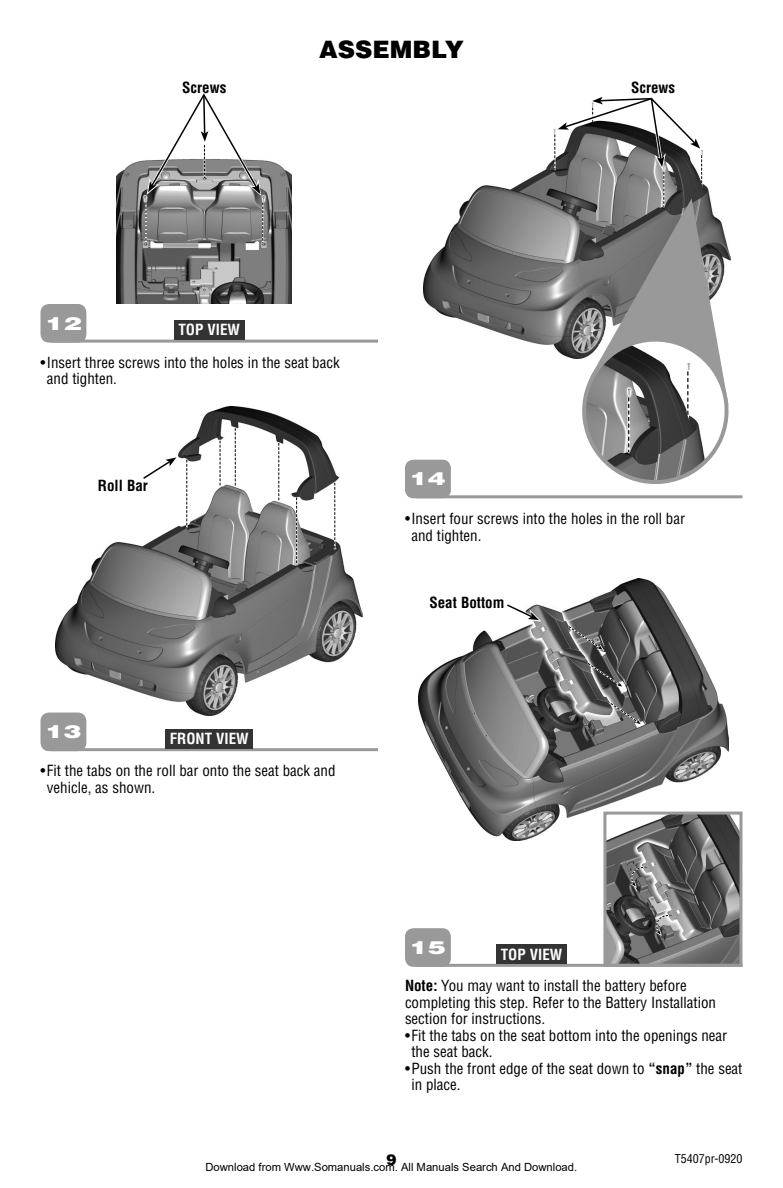
<style>
.page{position:relative;width:783px;height:1188px;background:#fff}
.page>*{position:absolute;margin:0;border:0;box-sizing:border-box;transform-origin:0 0}
.t1{font:900 24px "Helvetica LT Std";color:#000}
.t2{font:900 18px "Helvetica LT Std";color:#fff;scale:1.5 1}
.t3{font:condensed 15px/16.5px "Helvetica LT Std";color:#000}
.t4{font:700 condensed 15px "Helvetica LT Std";color:#000}
.t5{font:700 condensed 15px "Helvetica LT Std";color:#fff}
.t6{font:900 15px "Helvetica LT Std";color:#000}
.t7{font:condensed 12px "Helvetica LT Std";color:#000}
.t8{font:11.25px "Arial";color:#000}
.s1{font-weight:700}
</style>
<div class="page">
<img style="left:117px;top:160px;width:175px;height:143px">
<hr style="left:145px;top:203px;width:2px;height:40px;background:#fff">
<svg style="left:146px;top:203px;width:1px;height:40px"></svg>
<hr style="left:262px;top:203px;width:2px;height:40px;background:#fff">
<svg style="left:262px;top:203px;width:1px;height:40px"></svg>
<img style="left:56px;top:406px;width:307px;height:310px">
<hr style="left:186px;top:460px;width:2px;height:68px;background:#fff">
<svg style="left:186px;top:460px;width:1px;height:68px"></svg>
<svg style="left:296px;top:498px;width:1px;height:67px"></svg>
<hr style="left:334px;top:483px;width:2px;height:66px;background:#fff">
<svg style="left:334px;top:483px;width:1px;height:66px"></svg>
<hr style="left:219px;top:441px;width:2px;height:46px;background:#fff">
<svg style="left:220px;top:441px;width:1px;height:45px"></svg>
<hr style="left:234px;top:429px;width:2px;height:57px;background:#fff">
<svg style="left:235px;top:429px;width:1px;height:57px"></svg>
<hr style="left:278px;top:443px;width:2px;height:58px;background:#fff">
<svg style="left:278px;top:443px;width:1px;height:58px"></svg>
<img style="left:424px;top:129px;width:130px;height:216px">
<svg style="left:142px;top:457px;width:34px;height:23px"></svg>
<img style="left:419px;top:578px;width:310px;height:263px">
<svg style="left:567px;top:625px;width:38px;height:26px"></svg>
<svg style="left:586px;top:661px;width:38px;height:27px"></svg>
<svg style="left:606px;top:699px;width:36px;height:26px"></svg>
<img style="left:607px;top:816px;width:131px;height:147px">
<svg style="left:627px;top:866px;width:21px;height:22px"></svg>
<svg style="left:652px;top:914px;width:21px;height:22px"></svg>
<div style="left:603px;top:812px;width:139px;height:155px;border:3px solid #999"></div>
<svg style="left:503px;top:601px;width:39px;height:21px"></svg>
<div style="left:40px;top:304px;width:46px;height:39px;background:#999;border-radius:9px"></div>
<hr style="left:51px;top:340px;width:327px;height:3px;background:#999">
<div style="left:40px;top:713px;width:46px;height:38px;background:#999;border-radius:9px"></div>
<hr style="left:51px;top:748px;width:327px;height:3px;background:#999">
<div style="left:405px;top:460px;width:46px;height:38px;background:#999;border-radius:9px"></div>
<hr style="left:416px;top:495px;width:326px;height:3px;background:#999">
<div style="left:405px;top:928px;width:46px;height:39px;background:#999;border-radius:9px"></div>
<hr style="left:416px;top:964px;width:326px;height:3px;background:#999">
<svg style="left:147px;top:93px;width:114px;height:103px"></svg>
<div style="left:174px;top:320px;width:70px;height:20px;background:#333"></div>
<div style="left:165px;top:729px;width:88px;height:19px;background:#333"></div>
<div style="left:496px;top:945px;width:71px;height:19px;background:#333"></div>
<svg style="left:554px;top:96px;width:177px;height:388px"></svg>
<h1 class="t1" style="left:319px;top:41px;width:146px">ASSEMBLY</h1>
<p class="t2" style="left:45px;top:317px;width:26px">12</p>
<p class="t4" style="left:182px;top:82px;width:46px">Screws</p>
<p class="t4" style="left:631px;top:82px;width:46px">Screws</p>
<p class="t5" style="left:178px;top:325px;width:63px">TOP VIEW</p>
<p class="t3" style="left:47px;top:356px;width:294px;text-indent:-6px">• Insert three screws into the holes in the seat back and tighten.</p>
<p class="t4" style="left:98px;top:480px;width:51px">Roll Bar</p>
<p class="t2" style="left:45px;top:725px;width:26px">13</p>
<p class="t5" style="left:170px;top:733px;width:81px">FRONT VIEW</p>
<p class="t3" style="left:47px;top:764px;width:290px;text-indent:-6px">• Fit the tabs on the roll bar onto the seat back and vehicle, as shown.</p>
<p class="t2" style="left:410px;top:473px;width:26px">14</p>
<p class="t3" style="left:411px;top:512px;width:275px;text-indent:-6px">• Insert four screws into the holes in the roll bar and tighten.</p>
<p class="t4" style="left:429px;top:597px;width:76px">Seat Bottom</p>
<p class="t2" style="left:410px;top:941px;width:26px">15</p>
<p class="t5" style="left:501px;top:949px;width:63px">TOP VIEW</p>
<p class="t3" style="left:405px;top:979px;width:313px"><span class="s1">Note:</span> You may want to install the battery before completing this step. Refer to the Battery Installation section for instructions.</p>
<p class="t3" style="left:411px;top:1028px;width:317px;text-indent:-6px">• Fit the tabs on the seat bottom into the openings near the seat back.</p>
<p class="t3" style="left:411px;top:1061px;width:333px;text-indent:-6px">• Push the front edge of the seat down to <span class="s1">“snap”</span> the seat in place.</p>
<p class="t6" style="left:387px;top:1154px;width:12px">9</p>
<p class="t7" style="left:675px;top:1155px;width:69px">T5407pr-0920</p>
<p class="t8" style="left:205px;top:1160px;width:373px">Download from Www.Somanuals.com. All Manuals Search And Download.</p>
</div>
